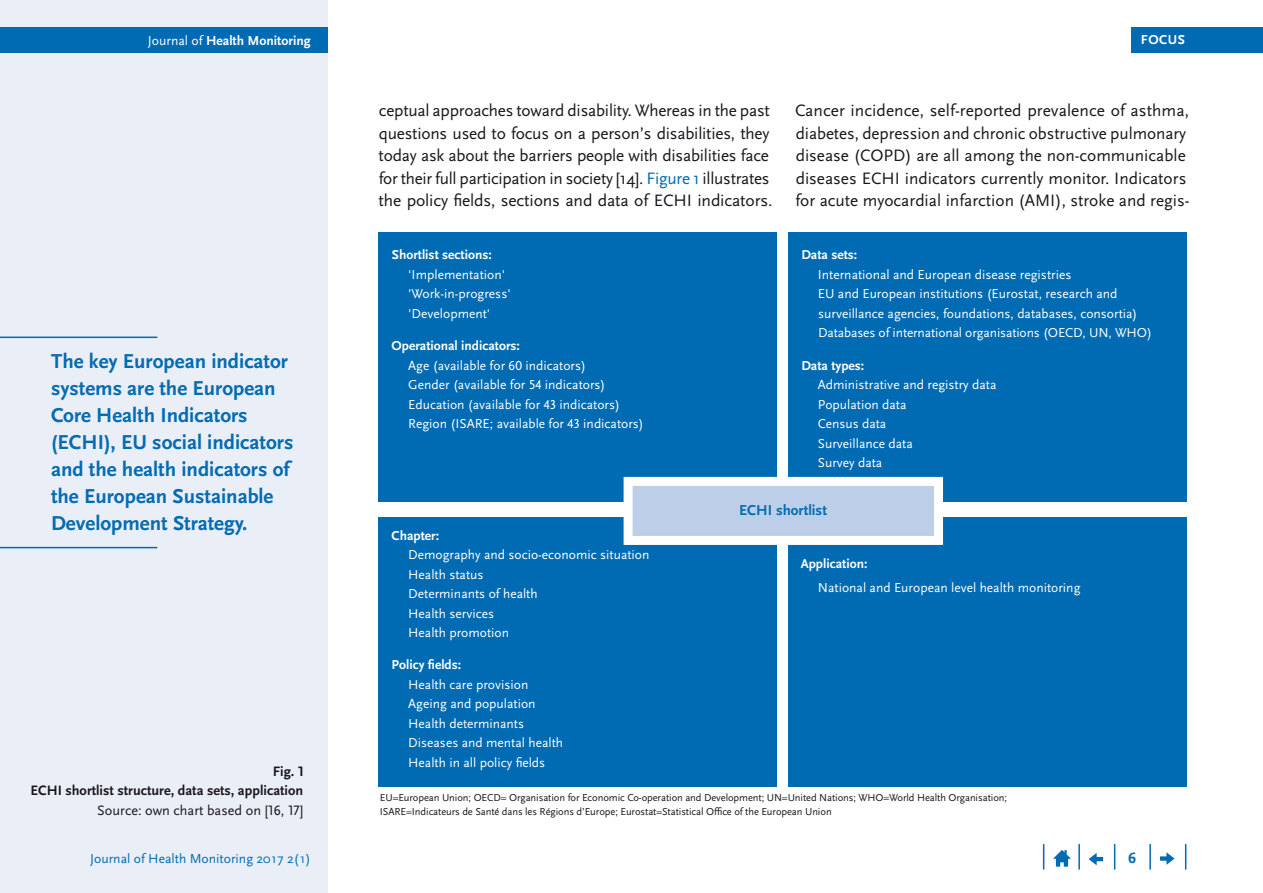
<style>
.page{position:relative;width:1263px;height:893px;background:#fff}
.page>*{position:absolute;margin:0;border:0;box-sizing:border-box;transform-origin:0 0}
.t1{font:700 21px/27px "Scala Sans Pro";color:#006bb3}
.Copy_Einzug{font:17.25px/22.5px "Scala Sans Pro";letter-spacing:-.015em;color:#1a171c}
.Copy{font:17.25px/22.5px "Scala Sans Pro";color:#1a171c}
.t2{font:700 15.75px "Scala Sans Pro";color:#006bb3}
.t3{font:700 15px "Scala Sans Pro";color:#006bb3}
.t4{font:700 14.25px/19.5px "Scala Sans Pro";color:#1a171c;text-align:right}
.t5{font:14.25px "Scala Sans Pro";color:#1a171c}
.t6{font:13.65px "Scala Sans Pro";color:#006bb3}
.t7{font:700 13.65px "Scala Sans Pro";color:#fff}
.t8{font:13.5px/19.5px "Scala Sans Pro";color:#fff}
.t9{font:700 13.5px "Scala Sans Pro";letter-spacing:.04em;color:#fff}
.t10{font:10.5px/13.5px "Scala Sans Pro";letter-spacing:-.01em;color:#1a171c}
.s1{font-weight:400}
.s2{color:#006bb3}
.s3{font-weight:700}
</style>
<div class="page">
<div style="left:1131px;top:28px;width:132px;height:25px;background:#006bb3"></div>
<div style="left:0;top:0;width:327px;height:893px;background:#eaeef7"></div>
<div style="left:0;top:28px;width:327px;height:25px;background:#006bb3"></div>
<div style="left:378px;top:233px;width:399px;height:269px;background:#006bb3"></div>
<div style="left:378px;top:517px;width:399px;height:269px;background:#006bb3"></div>
<div style="left:788px;top:233px;width:398px;height:269px;background:#006bb3"></div>
<div style="left:788px;top:517px;width:398px;height:269px;background:#006bb3"></div>
<div style="left:628px;top:481px;width:310px;height:59px;background:#bdcee8"></div>
<div style="left:624px;top:477px;width:319px;height:68px;border:9px solid #fff"></div>
<hr style="left:0;top:337px;width:157px;height:1px;background:#006bb3">
<hr style="left:0;top:547px;width:157px;height:1px;background:#006bb3">
<svg style="left:1185px;top:844px;width:1px;height:26px"></svg>
<hr style="left:1149px;top:844px;width:2px;height:26px;background:#006bb3">
<svg style="left:1114px;top:844px;width:1px;height:26px"></svg>
<hr style="left:1078px;top:844px;width:2px;height:26px;background:#006bb3">
<svg style="left:1043px;top:844px;width:1px;height:26px"></svg>
<svg style="left:1053px;top:850px;width:18px;height:17px"></svg>
<svg style="left:1089px;top:853px;width:14px;height:12px"></svg>
<svg style="left:1160px;top:852px;width:14px;height:13px"></svg>
<p class="t7" style="left:148px;top:33px;width:164px"><span class="s1">Journal of</span> Health Monitoring</p>
<p class="t9" style="left:1141px;top:32px;width:46px">FOCUS</p>
<p class="t1" style="left:51px;top:348px;width:244px">The key European indicator systems are the European<br>Core Health Indicators (ECHI), EU social indicators and the health indicators of the European Sustainable<br>Development Strategy.</p>
<p class="t4" style="left:30px;top:761px;width:275px">Fig. 1<br>ECHI shortlist structure, data sets, application</p>
<p class="t5" style="left:97px;top:802px;width:207px">Source: own chart based on [16, 17]</p>
<p class="t6" style="left:90px;top:850px;width:222px">Journal of Health Monitoring 2017 2(1)</p>
<p class="Copy_Einzug" style="left:379px;top:99px;width:395px">ceptual approaches toward disability. Whereas in the past questions used to focus on a person’s disabilities, they today ask about the barriers people with disabilities face for their full participation in society [14]. <span class="s2">Figure 1</span> illustrates the policy fields, sections and data of ECHI indicators.</p>
<p class="Copy" style="left:795px;top:99px;width:396px">Cancer incidence, self-reported prevalence of asthma, diabetes, depression and chronic obstructive pulmonary disease (COPD) are all among the non-communicable diseases ECHI indicators currently monitor. Indicators for acute myocardial infarction (AMI), stroke and regis-</p>
<p class="t8" style="left:408px;top:245px;width:104px;text-indent:-16px"><span class="s3">Shortlist sections: </span>'Implementation' 'Work-in-progress' 'Development'</p>
<p class="t8" style="left:408px;top:336px;width:237px;text-indent:-17px"><span class="s3">Operational indicators:<br></span>Age (available for 60 indicators)<br>Gender (available for 54 indicators)<br>Education (available for 43 indicators)<br>Region (ISARE; available for 43 indicators)</p>
<p class="t8" style="left:818px;top:245px;width:336px;text-indent:-16px"><span class="s3">Data sets:<br></span>International and European disease registries<br>EU and European institutions (Eurostat, research and surveillance agencies, foundations, databases, consortia)<br>Databases of international organisations (OECD, UN, WHO)</p>
<p class="t8" style="left:818px;top:356px;width:180px;text-indent:-17px"><span class="s3">Data types:<br></span>Administrative and registry data<br>Population data<br>Census data<br>Surveillance data<br>Survey data</p>
<p class="t8" style="left:408px;top:525px;width:243px;text-indent:-17px"><span class="s3">Chapter:<br></span>Demography and socio-economic situation<br>Health status<br>Determinants of health<br>Health services<br>Health promotion</p>
<p class="t8" style="left:408px;top:655px;width:156px;text-indent:-17px"><span class="s3">Policy fields:<br></span>Health care provision<br>Ageing and population<br>Health determinants<br>Diseases and mental health<br>Health in all policy fields</p>
<p class="t3" style="left:739px;top:501px;width:89px">ECHI shortlist</p>
<p class="t8" style="left:818px;top:551px;width:264px;line-height:24px;text-indent:-17px"><span class="s3">Application:<br></span>National and European level health monitoring</p>
<p class="t10" style="left:380px;top:791px;width:629px">EU=European Union; OECD= Organisation for Economic Co-operation and Development; UN=United Nations; WHO=World Health Organisation;<br>ISARE=Indicateurs de Santé dans les Régions d’Europe; Eurostat=Statistical Office of the European Union</p>
<p class="t2" style="left:1128px;top:849px;width:9px">6</p>
</div>
